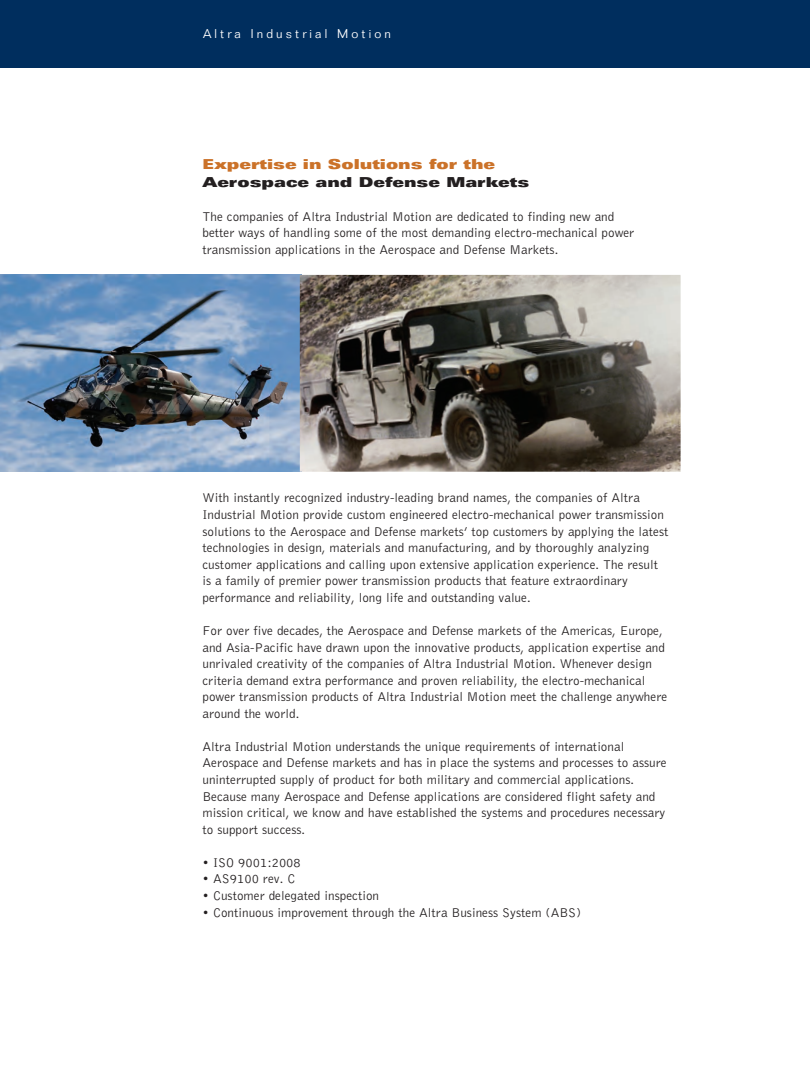
<style>
.page{position:relative;width:810px;height:1080px;background:#fff}
.page>*{position:absolute;margin:0;border:0;box-sizing:border-box;transform-origin:0 0}
.t1{font:13.75px/17.5px "Univers LT Std X Black Ex";color:#cb7229}
.t2{font:300 13.12px/16.6px "Bell Gothic Std";color:#231f20}
.t3{font:300 12.5px "Folio Std";letter-spacing:.25em;color:#fff}
.s1{color:#231f20}
</style>
<div class="page">
<div style="left:0;top:0;width:810px;height:68px;background:#002e5e"></div>
<hr style="left:809px;top:0;width:1px;height:1080px;background:#002e5e">
<img style="left:0;top:275px;width:681px;height:197px">
<hr style="left:672px;top:159px;width:1px;height:230px;background:#fff">
<p class="t3" style="left:203px;top:26px;width:189px">Altra Industrial Motion</p>
<p class="t1" style="left:202px;top:156px;width:328px">Expertise in Solutions for the<br><span class="s1">Aerospace and Defense Markets</span></p>
<p class="t2" style="left:202px;top:209px;width:433px">The companies of Altra Industrial Motion are dedicated to finding new and better ways of handling some of the most demanding electro-mechanical power transmission applications in the Aerospace and Defense Markets.</p>
<p class="t2" style="left:202px;top:490px;width:468px">With instantly recognized industry-leading brand names, the companies of Altra Industrial Motion provide custom engineered electro-mechanical power transmission solutions to the Aerospace and Defense markets’ top customers by applying the latest technologies in design, materials and manufacturing, and by thoroughly analyzing customer applications and calling upon extensive application experience. The result is a family of premier power transmission products that feature extraordinary performance and reliability, long life and outstanding value.</p>
<p class="t2" style="left:202px;top:623px;width:466px">For over five decades, the Aerospace and Defense markets of the Americas, Europe, and Asia-Pacific have drawn upon the innovative products, application expertise and unrivaled creativity of the companies of Altra Industrial Motion. Whenever design criteria demand extra performance and proven reliability, the electro-mechanical power transmission products of Altra Industrial Motion meet the challenge anywhere around the world.</p>
<p class="t2" style="left:202px;top:739px;width:466px">Altra Industrial Motion understands the unique requirements of international Aerospace and Defense markets and has in place the systems and processes to assure uninterrupted supply of product for both military and commercial applications.<br>Because many Aerospace and Defense applications are considered flight safety and mission critical, we know and have established the systems and procedures necessary to support success.</p>
<p class="t2" style="left:202px;top:855px;width:100px">• ISO 9001:2008</p>
<p class="t2" style="left:202px;top:871px;width:94px">• AS9100 rev. C</p>
<p class="t2" style="left:202px;top:888px;width:178px">• Customer delegated inspection</p>
<p class="t2" style="left:202px;top:904px;width:380px">• Continuous improvement through the Altra Business System (ABS)</p>
</div>
